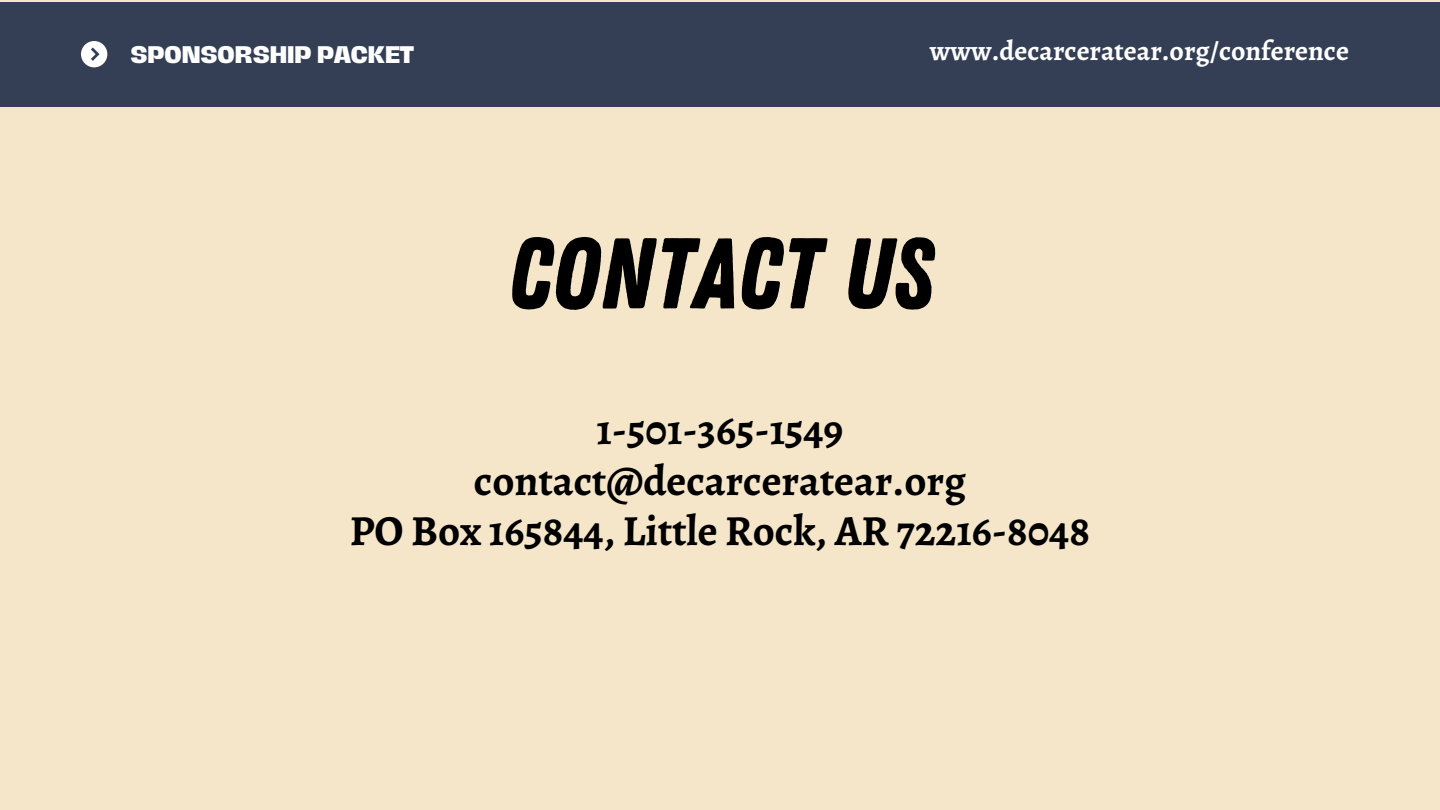
<style>
.page{position:relative;width:1440px;height:810px;background:#f5e6ca}
.page>*{position:absolute;margin:0;border:0;box-sizing:border-box;transform-origin:0 0}
.t1{font:100px "Zing Rust Base";color:#000}
.t2{font:700 43px "Alegreya";color:#000}
.t3{font:700 28px "Alegreya";color:#fff}
.t4{font:800 22px "Hagrid";color:#fff}
</style>
<div class="page">
<div style="left:0;top:3px;width:1440px;height:104px;background:#343f56"></div>
<svg style="left:81px;top:41px;width:26px;height:26px"></svg>
<h2 class="t4" style="left:130px;top:43px;width:285px">SPONSORSHIP PACKET</h2>
<h2 class="t3" style="left:930px;top:32px;width:420px">www.decarceratear.org/conference</h2>
<p class="t1" style="left:507px;top:215px;width:427px">CONTACT US</p>
<p class="t2" style="left:596px;top:400px;width:249px">1-501-365-1549</p>
<h3 class="t2" style="left:474px;top:451px;width:494px">contact@decarceratear.org</h3>
<h1 class="t2" style="left:350px;top:502px;width:742px">PO Box 165844, Little Rock, AR 72216-8048</h1>
</div>
